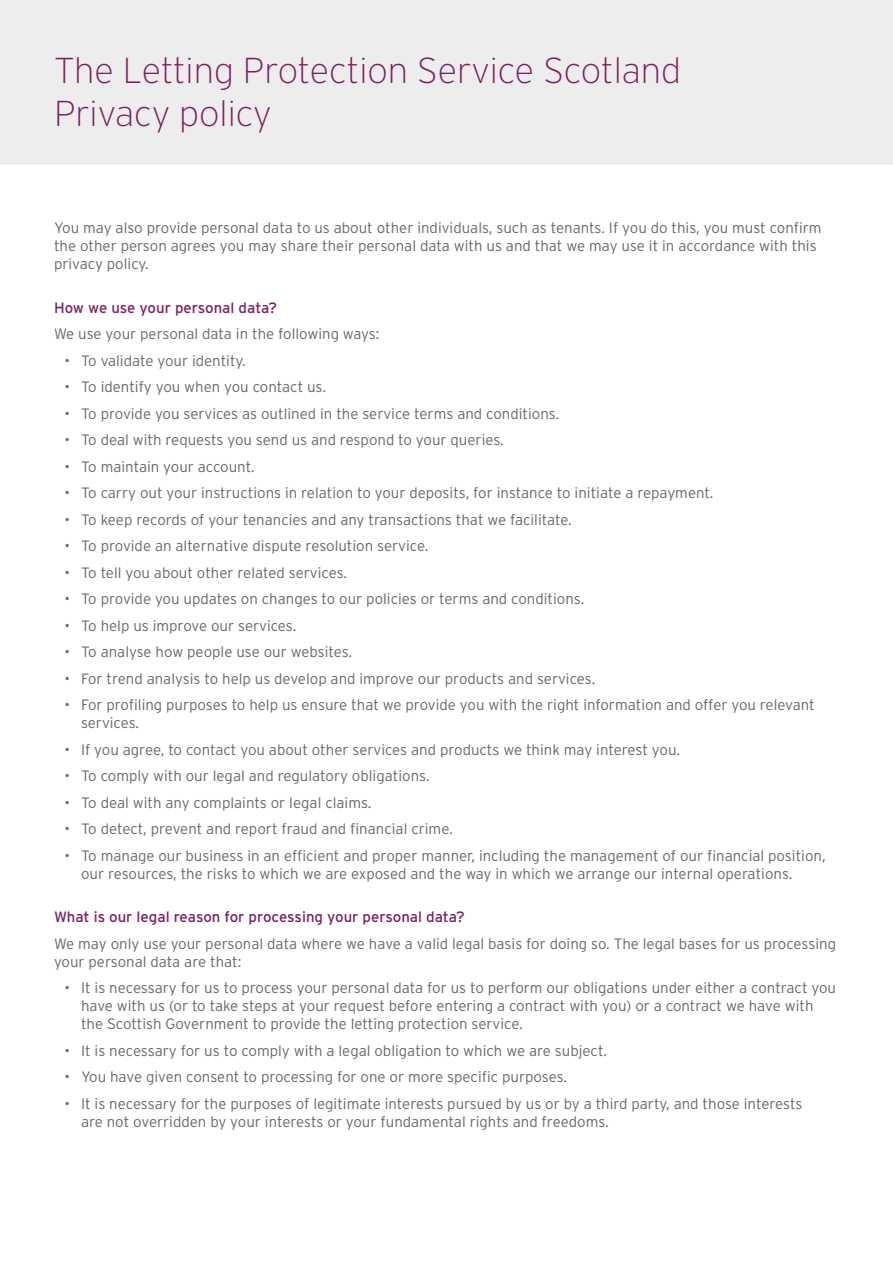
<style>
.page{position:relative;width:893px;height:1263px;background:#fff}
.page>*{position:absolute;margin:0;border:0;box-sizing:border-box;transform-origin:0 0}
.t1{font:200 36px/43.2px "Interstate";color:#7c1f62}
.t2{font:300 15px/18px "Interstate";color:#686868}
.t3{font:15px "Interstate";color:#7c1f62}
</style>
<div class="page">
<div style="left:0;top:0;width:893px;height:165px;background:#ededed"></div>
<h1 class="t1" style="left:54px;top:49px;width:629px">The Letting Protection Service Scotland<br>Privacy policy</h1>
<p class="t2" style="left:54px;top:219px;width:769px">You may also provide personal data to us about other individuals, such as tenants. If you do this, you must confirm the other person agrees you may share their personal data with us and that we may use it in accordance with this privacy policy.</p>
<p class="t3" style="left:54px;top:299px;width:225px">How we use your personal data?</p>
<p class="t2" style="left:54px;top:325px;width:327px">We use your personal data in the following ways:</p>
<p class="t2" style="left:64px;top:351px;width:183px">• To validate your identity.</p>
<p class="t2" style="left:64px;top:378px;width:263px">• To identify you when you contact us.</p>
<p class="t2" style="left:64px;top:404px;width:496px">• To provide you services as outlined in the service terms and conditions.</p>
<p class="t2" style="left:64px;top:431px;width:441px">• To deal with requests you send us and respond to your queries.</p>
<p class="t2" style="left:64px;top:457px;width:192px">• To maintain your account.</p>
<p class="t2" style="left:64px;top:484px;width:651px">• To carry out your instructions in relation to your deposits, for instance to initiate a repayment.</p>
<p class="t2" style="left:64px;top:510px;width:509px">• To keep records of your tenancies and any transactions that we facilitate.</p>
<p class="t2" style="left:64px;top:537px;width:365px">• To provide an alternative dispute resolution service.</p>
<p class="t2" style="left:64px;top:563px;width:284px">• To tell you about other related services.</p>
<p class="t2" style="left:64px;top:590px;width:521px">• To provide you updates on changes to our policies or terms and conditions.</p>
<p class="t2" style="left:64px;top:616px;width:233px">• To help us improve our services.</p>
<p class="t2" style="left:64px;top:643px;width:289px">• To analyse how people use our websites.</p>
<p class="t2" style="left:64px;top:669px;width:532px">• For trend analysis to help us develop and improve our products and services.</p>
<p class="t2" style="left:81px;top:696px;width:735px;text-indent:-16px">• For profiling purposes to help us ensure that we provide you with the right information and offer you relevant services.</p>
<p class="t2" style="left:64px;top:740px;width:617px">• If you agree, to contact you about other services and products we think may interest you.</p>
<p class="t2" style="left:64px;top:767px;width:367px">• To comply with our legal and regulatory obligations.</p>
<p class="t2" style="left:64px;top:793px;width:308px">• To deal with any complaints or legal claims.</p>
<p class="t2" style="left:64px;top:820px;width:390px">• To detect, prevent and report fraud and financial crime.</p>
<p class="t2" style="left:81px;top:846px;width:746px;text-indent:-16px">• To manage our business in an efficient and proper manner, including the management of our financial position, our resources, the risks to which we are exposed and the way in which we arrange our internal operations.</p>
<p class="t3" style="left:54px;top:909px;width:412px">What is our legal reason for processing your personal data?</p>
<p class="t2" style="left:54px;top:934px;width:783px">We may only use your personal data where we have a valid legal basis for doing so. The legal bases for us processing your personal data are that:</p>
<p class="t2" style="left:81px;top:979px;width:757px;text-indent:-16px">• It is necessary for us to process your personal data for us to perform our obligations under either a contract you have with us (or to take steps at your request before entering a contract with you) or a contract we have with the Scottish Government to provide the letting protection service.</p>
<p class="t2" style="left:64px;top:1041px;width:544px">• It is necessary for us to comply with a legal obligation to which we are subject.</p>
<p class="t2" style="left:64px;top:1068px;width:504px">• You have given consent to processing for one or more specific purposes.</p>
<p class="t2" style="left:81px;top:1094px;width:723px;text-indent:-16px">• It is necessary for the purposes of legitimate interests pursued by us or by a third party, and those interests are not overridden by your interests or your fundamental rights and freedoms.</p>
</div>
